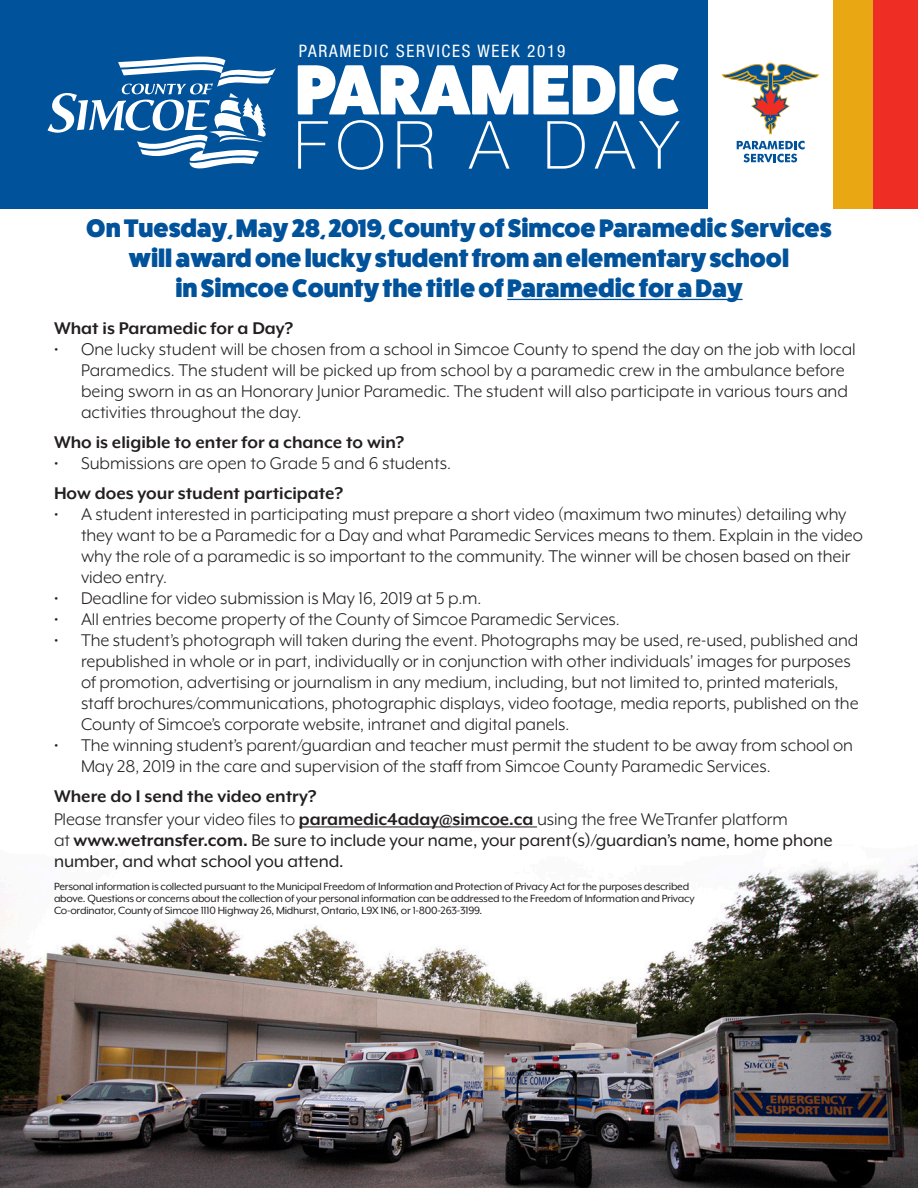
<style>
.page{position:relative;width:918px;height:1188px;background:#fff}
.page>*{position:absolute;margin:0;border:0;box-sizing:border-box;transform-origin:0 0}
.t1{font:800 71.25px "Fat Frank";color:#fff}
.t2{font:100 66.45px "Helvetica Neue LT Std";letter-spacing:.12em;color:#fff}
.t3{font:800 25.5px/30px "Fat Frank";color:#00529b;text-align:center}
.t4{font:19.5px/21px "Mr Eaves XL Mod OT";letter-spacing:-.005em;color:#231f20}
.t5{font:19.5px/21.6px "Mr Eaves XL Mod OT";letter-spacing:-.005em;color:#231f20}
.t6{font:700 19.5px "Mr Eaves XL Mod OT";color:#231f20}
.t7{font:condensed 17.25px "Helvetica Neue LT Std";letter-spacing:.1em;color:#fff}
.t8{font:12px/12px "Mr Eaves XL Mod OT";letter-spacing:-.02em;color:#231f20}
.s1{font-weight:700}
.s2{font-style:inherit}
</style>
<div class="page">
<img style="left:0;top:826px;width:918px;height:362px">
<div style="left:0;top:0;width:832px;height:209px;background:#00529b"></div>
<div style="left:832px;top:0;width:42px;height:209px;background:#e8a713"></div>
<div style="left:874px;top:0;width:44px;height:209px;background:#ee2e24"></div>
<div style="left:708px;top:0;width:124px;height:251px;background:#fff"></div>
<svg style="left:737px;top:141px;width:68px;height:21px"></svg>
<svg style="left:722px;top:63px;width:97px;height:71px"></svg>
<svg style="left:47px;top:56px;width:229px;height:113px"></svg>
<hr style="left:507px;top:299px;width:236px;height:1px;background:#00529b">
<hr style="left:299px;top:827px;width:238px;height:1px;background:#231f20">
<p class="t7" style="left:299px;top:41px;width:268px">PARAMEDIC SERVICES WEEK 2019</p>
<h1 class="t1" style="left:295px;top:50px;width:386px">PARAMEDIC</h1>
<h2 class="t2" style="left:294px;top:107px;width:386px">FOR A DAY</h2>
<h3 class="t3" style="left:86px;top:213px;width:747px">On Tuesday, May 28, 2019, County of Simcoe Paramedic Services will award one lucky student from an elementary school<br>in Simcoe County the title of Paramedic for a Day</h3>
<p class="t6" style="left:54px;top:319px;width:241px">What is Paramedic for a Day?</p>
<p class="t4" style="left:81px;top:339px;width:776px;text-indent:-27px">• One lucky student will be chosen from a school in Simcoe County to spend the day on the job with local Paramedics. The student will be picked up from school by a paramedic crew in the ambulance before being sworn in as an Honorary Junior Paramedic. The student will also participate in various tours and activities throughout the day.</p>
<p class="t6" style="left:54px;top:433px;width:352px">Who is eligible to enter for a chance to win?</p>
<p class="t4" style="left:54px;top:453px;width:398px">• Submissions are open to Grade 5 and 6 students.</p>
<p class="t6" style="left:54px;top:484px;width:291px">How does your student participate?</p>
<p class="t4" style="left:81px;top:504px;width:783px;text-indent:-27px">• A student interested in participating must prepare a short video (maximum two minutes) detailing why they want to be a Paramedic for a Day and what Paramedic Services means to them. Explain in the video why the role of a paramedic is so important to the community. The winner will be chosen based on their video entry.</p>
<p class="t4" style="left:54px;top:588px;width:429px">• Deadline for video submission is May 16, 2019 at 5 p.m.</p>
<p class="t4" style="left:54px;top:609px;width:567px">• All entries become property of the County of Simcoe Paramedic Services.</p>
<p class="t4" style="left:81px;top:630px;width:779px;text-indent:-27px">• The student’s photograph will taken during the event. Photographs may be used, re-used, published and republished in whole or in part, individually or in conjunction with other individuals’ images for purposes of promotion, advertising or journalism in any medium, including, but not limited to, printed materials, staff brochures/communications, photographic displays, video footage, media reports, published on the County of Simcoe’s corporate website, intranet and digital panels.</p>
<p class="t4" style="left:81px;top:735px;width:774px;text-indent:-27px">• The winning student’s parent/guardian and teacher must permit the student to be away from school on<br>May 28, 2019 in the care and supervision of the staff from Simcoe County Paramedic Services.</p>
<p class="t5" style="left:54px;top:786px;width:780px"><span class="s1">Where do I send the video entry?<br></span><span class="s2">Please transfer your video files to</span> <span class="s1">paramedic4aday@simcoe.ca</span> <span class="s2">using the free WeTranfer platform<br>at</span> <span class="s1">www.wetransfer.com.</span> Be sure to include your name, your parent(s)/guardian’s name, home phone number, and what school you attend.</p>
<p class="t8" style="left:54px;top:880px;width:642px">Personal information is collected pursuant to the Municipal Freedom of Information and Protection of Privacy Act for the purposes described above. Questions or concerns about the collection of your personal information can be addressed to the Freedom of Information and Privacy<br>Co-ordinator, County of Simcoe 1110 Highway 26, Midhurst, Ontario, L9X 1N6, or 1-800-263-3199.</p>
</div>
